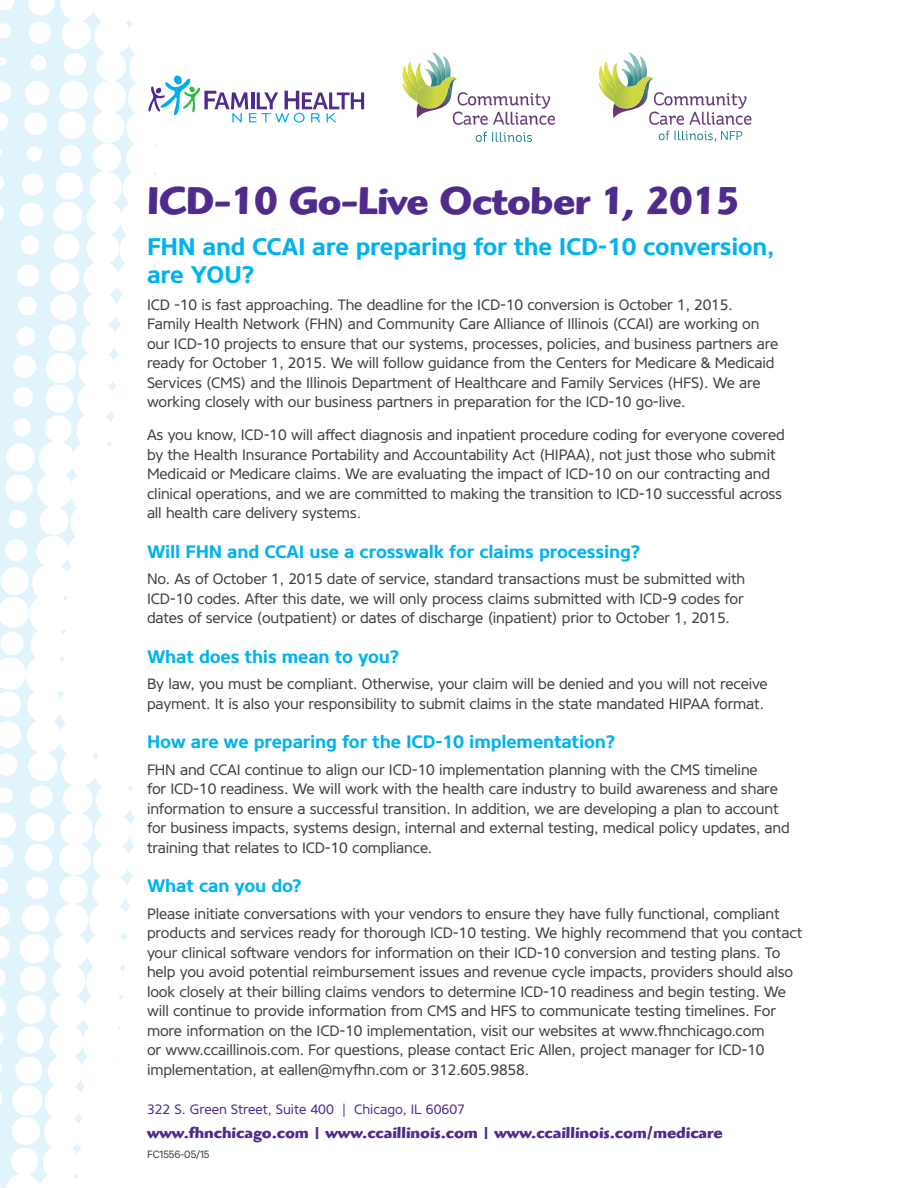
<style>
.page{position:relative;width:918px;height:1188px;background:#fff}
.page>*{position:absolute;margin:0;border:0;box-sizing:border-box;transform-origin:0 0}
.t1{font:700 39.9px "Highlander";letter-spacing:-.01em;color:#502b8d}
.head{font:700 24px/28.8px "Core Sans N65";letter-spacing:-.01em;color:#00b3ef}
.head-2{font:700 18px "Core Sans N65";letter-spacing:-.01em;color:#00b3ef}
.t2{font:700 16.5px "Highlander";color:#502b8d}
.Body{font:15px/19.5px "Core Sans N45";letter-spacing:-.01em;color:#3e3e3f}
.t3{font:13.5px "Core Sans N45";color:#502b8d}
.t4{font:12px "Calibre";letter-spacing:-.01em;color:#3e3e3f}
.s1{font-size:12px}
</style>
<div class="page">
<svg style="left:0;top:0;width:179px;height:464px"></svg>
<svg style="left:0;top:464px;width:135px;height:723px"></svg>
<div style="left:6px;top:443px;width:29px;height:29px;background:#fff;border-radius:50%"></div>
<svg style="left:39px;top:441px;width:140px;height:47px"></svg>
<svg style="left:148px;top:76px;width:216px;height:47px"></svg>
<img style="left:402px;top:83px;width:14px;height:18px">
<img style="left:403px;top:66px;width:13px;height:29px">
<img style="left:407px;top:62px;width:9px;height:28px">
<svg style="left:416px;top:53px;width:139px;height:72px"></svg>
<svg style="left:476px;top:132px;width:56px;height:10px"></svg>
<svg style="left:598px;top:53px;width:153px;height:72px"></svg>
<svg style="left:659px;top:131px;width:83px;height:11px"></svg>
<p class="t1" style="left:147px;top:177px;width:594px">ICD-10 Go-Live October 1, 2015</p>
<p class="head" style="left:147px;top:232px;width:629px">FHN and CCAI are preparing for the ICD-10 conversion, are YOU?</p>
<p class="Body" style="left:147px;top:295px;width:633px">ICD -10 is fast approaching. The deadline for the ICD-10 conversion is October 1, 2015.<br>Family Health Network (FHN) and Community Care Alliance of Illinois (CCAI) are working on our ICD-10 projects to ensure that our systems, processes, policies, and business partners are ready for October 1, 2015. We will follow guidance from the Centers for Medicare &amp; Medicaid Services (CMS) and the Illinois Department of Healthcare and Family Services (HFS). We are working closely with our business partners in preparation for the ICD-10 go-live.</p>
<p class="Body" style="left:147px;top:425px;width:639px">As you know, ICD-10 will affect diagnosis and inpatient procedure coding for everyone covered by the Health Insurance Portability and Accountability Act (HIPAA), not just those who submit Medicaid or Medicare claims. We are evaluating the impact of ICD-10 on our contracting and clinical operations, and we are committed to making the transition to ICD-10 successful across all health care delivery systems.</p>
<p class="head-2" style="left:147px;top:540px;width:495px">Will FHN and CCAI use a crosswalk for claims processing?</p>
<p class="Body" style="left:147px;top:569px;width:600px;text-align:justify">No. As of October 1, 2015 date of service, standard transactions must be submitted with ICD-10 codes. After this date, we will only process claims submitted with ICD-9 codes for dates of service (outpatient) or dates of discharge (inpatient) prior to October 1, 2015.</p>
<p class="head-2" style="left:147px;top:645px;width:254px">What does this mean to you?</p>
<p class="Body" style="left:147px;top:674px;width:622px">By law, you must be compliant. Otherwise, your claim will be denied and you will not receive payment. It is also your responsibility to submit claims in the state mandated HIPAA format.</p>
<p class="head-2" style="left:147px;top:730px;width:470px">How are we preparing for the ICD-10 implementation?</p>
<p class="Body" style="left:147px;top:760px;width:644px">FHN and CCAI continue to align our ICD-10 implementation planning with the CMS timeline<br>for ICD-10 readiness. We will work with the health care industry to build awareness and share information to ensure a successful transition. In addition, we are developing a plan to account for business impacts, systems design, internal and external testing, medical policy updates, and training that relates to ICD-10 compliance.</p>
<p class="head-2" style="left:147px;top:874px;width:157px">What can you do?</p>
<p class="Body" style="left:147px;top:904px;width:657px">Please initiate conversations with your vendors to ensure they have fully functional, compliant products and services ready for thorough ICD-10 testing. We highly recommend that you contact your clinical software vendors for information on their ICD-10 conversion and testing plans. To help you avoid potential reimbursement issues and revenue cycle impacts, providers should also look closely at their billing claims vendors to determine ICD-10 readiness and begin testing. We will continue to provide information from CMS and HFS to communicate testing timelines. For more information on the ICD-10 implementation, visit our websites at www.fhnchicago.com<br>or www.ccaillinois.com. For questions, please contact Eric Allen, project manager for ICD-10 implementation, at eallen@myfhn.com or 312.605.9858.</p>
<p class="t3" style="left:147px;top:1101px;width:320px">322 S. Green Street, Suite 400 | Chicago, IL 60607</p>
<p class="t2" style="left:147px;top:1123px;width:577px">www.fhnchicago.com <span class="s1">|</span> www.ccaillinois.com <span class="s1">|</span> www.ccaillinois.com/medicare</p>
<p class="t4" style="left:147px;top:1148px;width:64px">FC1556-05/15</p>
</div>
